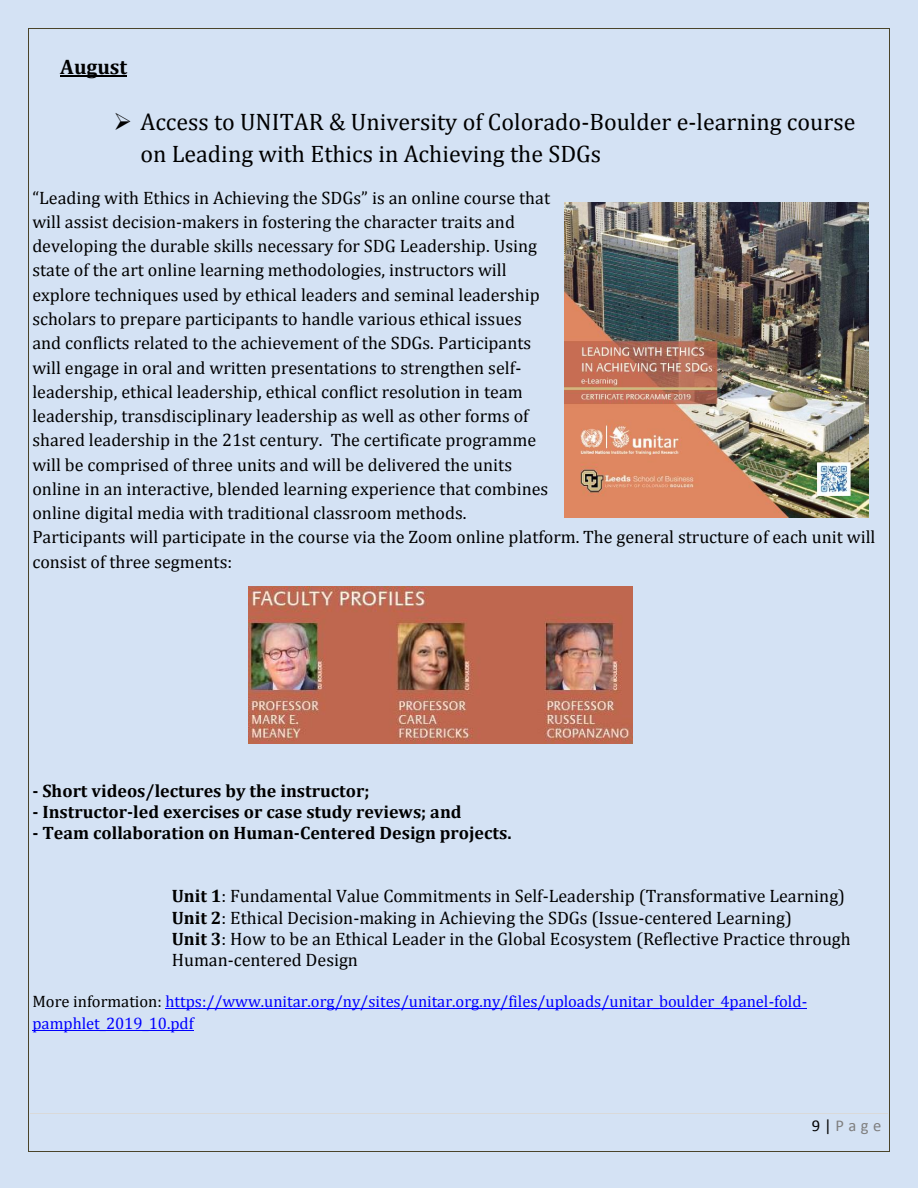
<style>
.page{position:relative;width:918px;height:1188px;background:#d4e2f4}
.page>*{position:absolute;margin:0;border:0;box-sizing:border-box;transform-origin:0 0}
.t1{font:24px/32.4px "Cambria";color:#000}
.t2{font:700 21px "Cambria";color:#000}
.t3{font:18px/24.3px "Cambria";color:#000}
.t4{font:700 18px "Cambria";color:#000}
.t5{font:16.5px/22.4px "Cambria";color:#00f}
.t6{font:16.5px "Calibri";color:#7f7f7f}
.s1{font-weight:700}
.s2{color:#000}
</style>
<div class="page">
<hr style="left:30px;top:1113px;width:858px;height:1px;background:#d9d9d9">
<hr style="left:60px;top:75px;width:67px;height:2px;background:#000">
<hr style="left:165px;top:1008px;width:642px;height:1px;background:#00f">
<hr style="left:32px;top:1030px;width:162px;height:1px;background:#00f">
<img style="left:564px;top:202px;width:304px;height:316px">
<img style="left:249px;top:586px;width:384px;height:158px">
<hr style="left:29px;top:28px;width:860px;height:1px;background:#4a442a">
<hr style="left:28px;top:29px;width:1px;height:1122px;background:#4a442a">
<hr style="left:889px;top:29px;width:1px;height:1122px;background:#4a442a">
<hr style="left:29px;top:1151px;width:860px;height:1px;background:#4a442a">
<p class="t2" style="left:60px;top:54px;width:68px">August</p>
<p class="t1" style="left:140px;top:105px;width:717px;text-indent:-27px">➢ Access to UNITAR &amp; University of Colorado-Boulder e-learning course on Leading with Ethics in Achieving the SDGs</p>
<p class="t3" style="left:32px;top:185px;width:845px">“Leading with Ethics in Achieving the SDGs” is an online course that<br>will assist decision-makers in fostering the character traits and<br>developing the durable skills necessary for SDG Leadership. Using<br>state of the art online learning methodologies, instructors will<br>explore techniques used by ethical leaders and seminal leadership<br>scholars to prepare participants to handle various ethical issues<br>and conflicts related to the achievement of the SDGs. Participants<br>will engage in oral and written presentations to strengthen self-<br>leadership, ethical leadership, ethical conflict resolution in team<br>leadership, transdisciplinary leadership as well as other forms of<br>shared leadership in the 21st century. The certificate programme<br>will be comprised of three units and will be delivered the units<br>online in an interactive, blended learning experience that combines<br>online digital media with traditional classroom methods.<br>Participants will participate in the course via the Zoom online platform. The general structure of each unit will consist of three segments:</p>
<p class="t4" style="left:32px;top:780px;width:339px">- Short videos/lectures by the instructor;</p>
<p class="t4" style="left:32px;top:801px;width:431px">- Instructor-led exercises or case study reviews; and</p>
<p class="t4" style="left:32px;top:822px;width:481px">- Team collaboration on Human-Centered Design projects.</p>
<p class="t3" style="left:172px;top:885px;width:675px;line-height:21.1px"><span class="s1">Unit 1</span>: Fundamental Value Commitments in Self-Leadership (Transformative Learning)<br><span class="s1">Unit 2</span>: Ethical Decision-making in Achieving the SDGs (Issue-centered Learning)</p>
<p class="t3" style="left:172px;top:928px;width:680px;line-height:21px"><span class="s1">Unit 3</span>: How to be an Ethical Leader in the Global Ecosystem (Reflective Practice through<br>Human-centered Design</p>
<p class="t5" style="left:32px;top:990px;width:776px"><span class="s2">More information:</span> https://www.unitar.org/ny/sites/unitar.org.ny/files/uploads/unitar_boulder_4panel-fold&shy;pamphlet_2019_10.pdf</p>
<p class="t6" style="left:812px;top:1119px;width:71px"><span class="s2">9|</span> Page</p>
</div>
